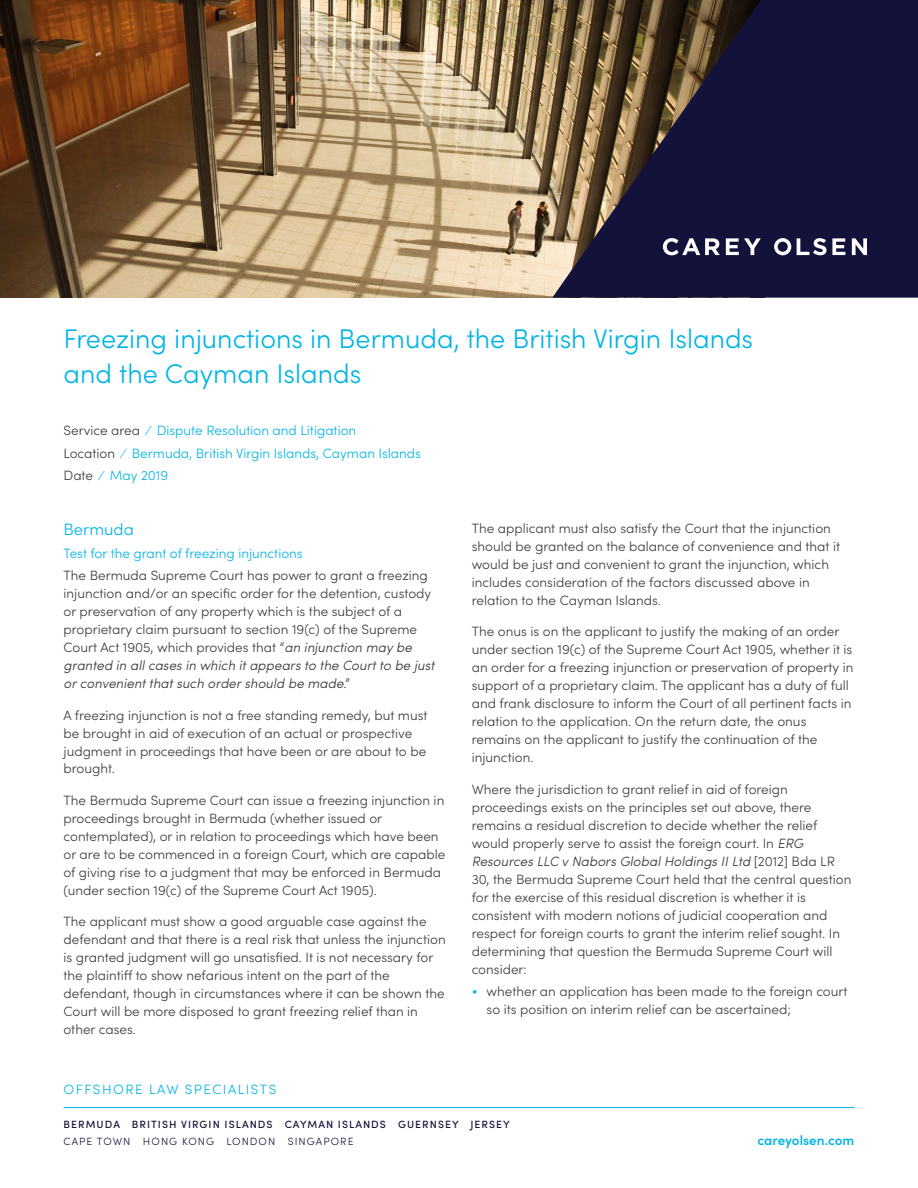
<style>
.page{position:relative;width:918px;height:1188px;background:#fff}
.page>*{position:absolute;margin:0;border:0;box-sizing:border-box;transform-origin:0 0}
.t1{font:300 27px/34.2px "Sofia Pro";color:#00b4e5}
.t2{font:300 16.5px "Sofia Pro";color:#00b4e5}
.t3{font:300 13.5px/18px "Sofia Pro";color:#3c3c3b}
.t4{font:300 13.5px/22.5px "Sofia Pro";color:#00b4e5}
.t5{font:300 13.5px "Sofia Pro";letter-spacing:.11em;color:#00b4e5}
.t6{font:600 13.5px "Sofia Pro";color:#00b4e5}
.t7{font:500 10.5px "Sofia Pro";letter-spacing:.1em;color:#13123a}
.t8{font:300 10.5px "Sofia Pro";letter-spacing:.1em;color:#13123a}
.s1{color:#3c3c3b}
.s2{font-style:italic}
.s3{color:#00b4e5}
</style>
<div class="page">
<hr style="left:64px;top:1107px;width:790px;height:1px;background:#00b4e5">
<img style="left:0;top:0;width:552px;height:298px">
<svg style="left:552px;top:0;width:366px;height:298px;background:#2e273b"></svg>
<svg style="left:726px;top:238px;width:35px;height:17px"></svg>
<svg style="left:797px;top:238px;width:48px;height:17px"></svg>
<svg style="left:852px;top:238px;width:15px;height:17px"></svg>
<svg style="left:774px;top:238px;width:17px;height:17px"></svg>
<svg style="left:663px;top:238px;width:57px;height:17px"></svg>
<h1 class="t1" style="left:64px;top:320px;width:691px">Freezing injunctions in Bermuda, the British Virgin Islands and the Cayman Islands</h1>
<p class="t4" style="left:64px;top:418px;width:359px"><span class="s1">Service area</span> ⁄ Dispute Resolution and Litigation<br><span class="s1">Location</span> ⁄ Bermuda, British Virgin Islands, Cayman Islands<br><span class="s1">Date</span> ⁄ May 2019</p>
<p class="t2" style="left:64px;top:517px;width:72px">Bermuda</p>
<p class="t4" style="left:64px;top:541px;width:241px">Test for the grant of freezing injunctions</p>
<p class="t3" style="left:64px;top:566px;width:373px">The Bermuda Supreme Court has power to grant a freezing injunction and/or an specific order for the detention, custody or preservation of any property which is the subject of a proprietary claim pursuant to section 19(c) of the Supreme Court Act 1905, which provides that “<span class="s2">an injunction may be granted in all cases in which it appears to the Court to be just or convenient that such order should be made</span>.”</p>
<p class="t3" style="left:64px;top:705px;width:366px">A freezing injunction is not a free standing remedy, but must be brought in aid of execution of an actual or prospective judgment in proceedings that have been or are about to be brought.</p>
<p class="t3" style="left:64px;top:791px;width:383px">The Bermuda Supreme Court can issue a freezing injunction in proceedings brought in Bermuda (whether issued or contemplated), or in relation to proceedings which have been or are to be commenced in a foreign Court, which are capable of giving rise to a judgment that may be enforced in Bermuda (under section 19(c) of the Supreme Court Act 1905).</p>
<p class="t3" style="left:64px;top:912px;width:384px">The applicant must show a good arguable case against the defendant and that there is a real risk that unless the injunction is granted judgment will go unsatisfied. It is not necessary for the plaintiff to show nefarious intent on the part of the defendant, though in circumstances where it can be shown the Court will be more disposed to grant freezing relief than in other cases.</p>
<p class="t3" style="left:472px;top:518px;width:370px">The applicant must also satisfy the Court that the injunction should be granted on the balance of convenience and that it would be just and convenient to grant the injunction, which includes consideration of the factors discussed above in relation to the Cayman Islands.</p>
<p class="t3" style="left:472px;top:622px;width:383px">The onus is on the applicant to justify the making of an order under section 19(c) of the Supreme Court Act 1905, whether it is an order for a freezing injunction or preservation of property in support of a proprietary claim. The applicant has a duty of full and frank disclosure to inform the Court of all pertinent facts in relation to the application. On the return date, the onus remains on the applicant to justify the continuation of the injunction.</p>
<p class="t3" style="left:472px;top:779px;width:381px">Where the jurisdiction to grant relief in aid of foreign proceedings exists on the principles set out above, there remains a residual discretion to decide whether the relief would properly serve to assist the foreign court. In <span class="s2">ERG Resources LLC v Nabors Global Holdings II Ltd</span> [2012] Bda LR 30, the Bermuda Supreme Court held that the central question for the exercise of this residual discretion is whether it is consistent with modern notions of judicial cooperation and respect for foreign courts to grant the interim relief sought. In determining that question the Bermuda Supreme Court will consider:</p>
<p class="t3" style="left:487px;top:982px;width:363px;text-indent:-15px"><span class="s3">•</span> whether an application has been made to the foreign court so its position on interim relief can be ascertained;</p>
<p class="t5" style="left:64px;top:1080px;width:214px">OFFSHORE LAW SPECIALISTS</p>
<p class="t7" style="left:64px;top:1116px;width:448px">BERMUDA BRITISH VIRGIN ISLANDS CAYMAN ISLANDS GUERNSEY JERSEY</p>
<p class="t8" style="left:64px;top:1134px;width:292px">CAPE TOWN HONG KONG LONDON SINGAPORE</p>
<p class="t6" style="left:757px;top:1131px;width:98px">careyolsen.com</p>
</div>
